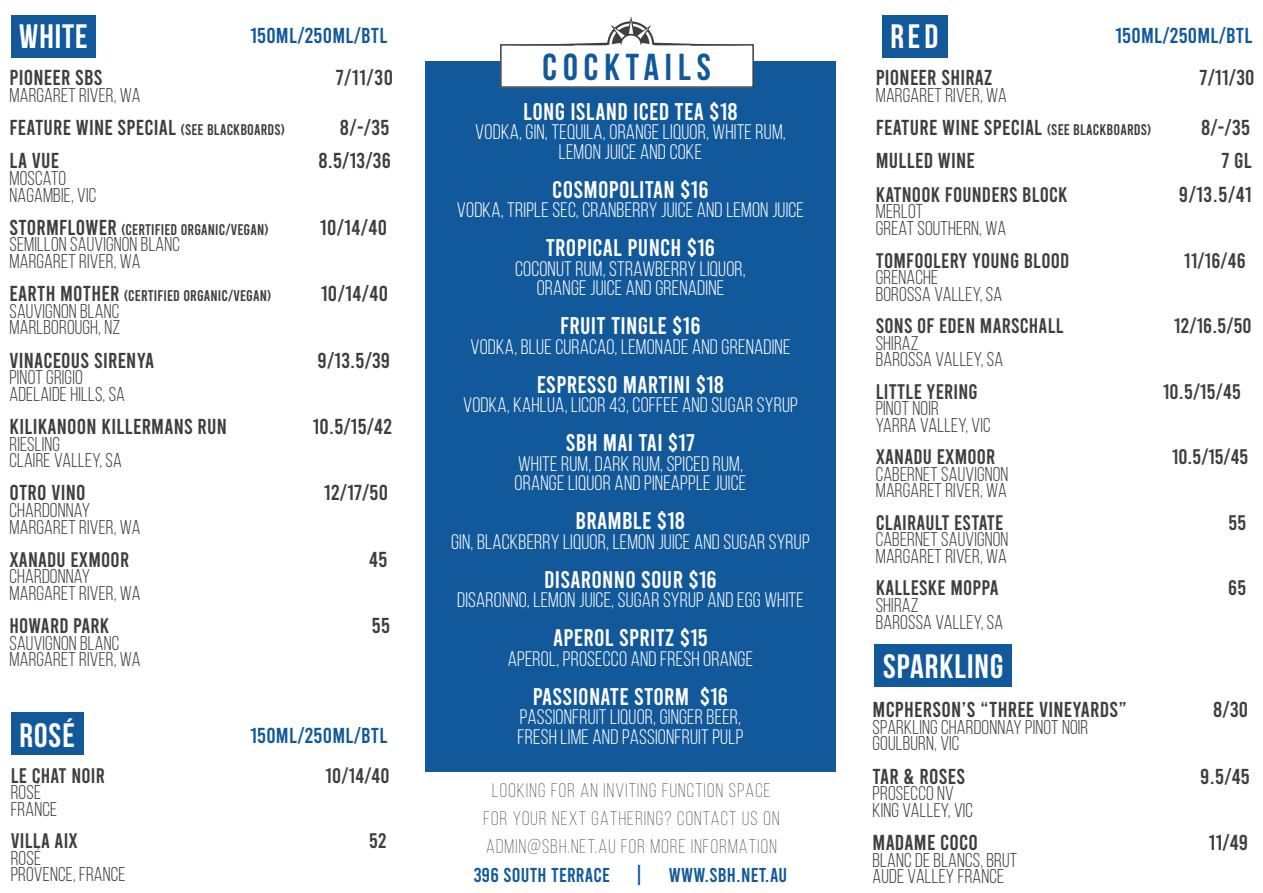
<style>
.page{position:relative;width:1263px;height:893px;background:#fff}
.page>*{position:absolute;margin:0;border:0;box-sizing:border-box;transform-origin:0 0}
.t1{font:700 37.5px "Bebas Neue";letter-spacing:.16em;color:#12599b}
.t2{font:700 33.9px "Bebas Neue";letter-spacing:.03em;color:#fff}
.t3{font:24px "Bebas";letter-spacing:.01em;color:#fff}
.t4{font:21.6px "Bebas";letter-spacing:.01em;color:#3e3e3f}
.t5{font:21.6px "Bebas";letter-spacing:.01em;color:#12599b}
.t6{font:21px/19.5px "Bebas Neue";letter-spacing:.01em;color:#fff;text-align:center}
.t7{font:21px "Bebas";letter-spacing:.01em;color:#3e3e3f}
.t8{font:19.95px/16.6px "Bebas Neue";letter-spacing:.01em;color:#3e3e3f}
.t9{font:19.95px "Bebas";letter-spacing:.01em;color:#12599b}
.t10{font:300 19.5px/27.8px "Bebas Neue";letter-spacing:.065em;color:#202427;text-align:center}
.t11{font:15.45px "Bebas";letter-spacing:.01em;color:#3e3e3f}
.s1{font-size:15.45px}
.s2{font-size:21.6px}
</style>
<div class="page">
<div style="left:425px;top:62px;width:410px;height:710px;background:#12599b"></div>
<div style="left:12px;top:16px;width:84px;height:42px;background:#12599b"></div>
<div style="left:883px;top:16px;width:65px;height:42px;background:#12599b"></div>
<div style="left:874px;top:645px;width:138px;height:42px;background:#12599b"></div>
<div style="left:11px;top:712px;width:72px;height:42px;background:#12599b"></div>
<svg style="left:499px;top:16px;width:256px;height:72px"></svg>
<h2 class="t2" style="left:19px;top:18px;width:70px">WHITE</h2>
<h2 class="t2" style="left:890px;top:18px;width:49px">RED</h2>
<p class="t4" style="left:9px;top:67px;width:95px">PIONEER SBS</p>
<p class="t4" style="left:336px;top:67px;width:59px">7/11/30</p>
<p class="t8" style="left:9px;top:87px;width:133px">MARGARET RIVER, WA</p>
<p class="t4" style="left:9px;top:117px;width:277px">FEATURE WINE SPECIAL <span class="s1">(SEE BLACKBOARDS)</span></p>
<p class="t4" style="left:340px;top:117px;width:51px">8/-/35</p>
<p class="t4" style="left:9px;top:150px;width:51px">LA VUE</p>
<p class="t4" style="left:318px;top:150px;width:74px">8.5/13/36</p>
<p class="t8" style="left:9px;top:170px;width:88px">MOSCATO<br>NAGAMBIE, VIC</p>
<p class="t11" style="left:9px;top:222px;width:260px"><span class="s2">STORMFLOWER</span> (CERTIFIED ORGANIC/VEGAN)</p>
<p class="t4" style="left:320px;top:216px;width:69px">10/14/40</p>
<p class="t8" style="left:9px;top:236px;width:172px">SEMILLON SAUVIGNON BLANC<br>MARGARET RIVER, WA</p>
<p class="t11" style="left:9px;top:288px;width:263px"><span class="s2">EARTH MOTHER</span> (CERTIFIED ORGANIC/VEGAN)</p>
<p class="t4" style="left:321px;top:283px;width:69px">10/14/40</p>
<p class="t8" style="left:9px;top:302px;width:112px">SAUVIGNON BLANC<br>MARLBOROUGH, NZ</p>
<p class="t4" style="left:9px;top:349px;width:146px">VINACEOUS SIRENYA</p>
<p class="t4" style="left:318px;top:349px;width:74px">9/13.5/39</p>
<p class="t8" style="left:9px;top:369px;width:117px">PINOT GRIGIO<br>ADELAIDE HILLS, SA</p>
<p class="t4" style="left:9px;top:416px;width:219px">KILIKANOON KILLERMANS RUN</p>
<p class="t4" style="left:313px;top:416px;width:81px">10.5/15/42</p>
<p class="t8" style="left:9px;top:435px;width:114px">RIESLING<br>CLAIRE VALLEY, SA</p>
<p class="t4" style="left:9px;top:482px;width:78px">OTRO VINO</p>
<p class="t4" style="left:324px;top:482px;width:65px">12/17/50</p>
<p class="t8" style="left:9px;top:502px;width:133px">CHARDONNAY<br>MARGARET RIVER, WA</p>
<p class="t7" style="left:9px;top:549px;width:121px">XANADU EXMOOR</p>
<p class="t4" style="left:369px;top:548px;width:20px">45</p>
<p class="t8" style="left:9px;top:568px;width:133px">CHARDONNAY<br>MARGARET RIVER, WA</p>
<p class="t7" style="left:9px;top:615px;width:101px">HOWARD PARK</p>
<p class="t4" style="left:372px;top:615px;width:20px">55</p>
<p class="t8" style="left:9px;top:634px;width:133px">SAUVIGNON BLANC<br>MARGARET RIVER, WA</p>
<p class="t5" style="left:250px;top:25px;width:139px">150ML/250ML/BTL</p>
<p class="t5" style="left:1115px;top:25px;width:139px">150ML/250ML/BTL</p>
<h1 class="t1" style="left:543px;top:46px;width:170px">COCKTAILS</h1>
<p class="t4" style="left:876px;top:67px;width:118px">PIONEER SHIRAZ</p>
<p class="t4" style="left:1199px;top:67px;width:56px">7/11/30</p>
<p class="t8" style="left:876px;top:87px;width:133px">MARGARET RIVER, WA</p>
<p class="t4" style="left:876px;top:117px;width:277px">FEATURE WINE SPECIAL <span class="s1">(SEE BLACKBOARDS)</span></p>
<p class="t4" style="left:1201px;top:117px;width:50px">8/-/35</p>
<p class="t4" style="left:876px;top:150px;width:101px">MULLED WINE</p>
<p class="t4" style="left:1221px;top:150px;width:32px">7 GL</p>
<p class="t7" style="left:876px;top:184px;width:194px">KATNOOK FOUNDERS BLOCK</p>
<p class="t4" style="left:1179px;top:183px;width:74px">9/13.5/41</p>
<p class="t8" style="left:876px;top:203px;width:132px">MERLOT<br>GREAT SOUTHERN, WA</p>
<p class="t7" style="left:876px;top:250px;width:195px">TOMFOOLERY YOUNG BLOOD</p>
<p class="t7" style="left:1184px;top:250px;width:63px">11/16/46</p>
<p class="t8" style="left:876px;top:269px;width:128px">GRENACHE<br>BOROSSA VALLEY, SA</p>
<p class="t7" style="left:876px;top:315px;width:190px">SONS OF EDEN MARSCHALL</p>
<p class="t7" style="left:1174px;top:315px;width:79px">12/16.5/50</p>
<p class="t8" style="left:876px;top:334px;width:129px">SHIRAZ<br>BAROSSA VALLEY, SA</p>
<p class="t7" style="left:876px;top:381px;width:103px">LITTLE YERING</p>
<p class="t7" style="left:1163px;top:381px;width:79px">10.5/15/45</p>
<p class="t8" style="left:876px;top:400px;width:116px">PINOT NOIR<br>YARRA VALLEY, VIC</p>
<p class="t7" style="left:876px;top:446px;width:121px">XANADU EXMOOR</p>
<p class="t7" style="left:1172px;top:446px;width:78px">10.5/15/45</p>
<p class="t8" style="left:876px;top:466px;width:134px">CABERNET SAUVIGNON<br>MARGARET RIVER, WA</p>
<p class="t7" style="left:876px;top:512px;width:129px">CLAIRAULT ESTATE</p>
<p class="t7" style="left:1228px;top:512px;width:19px">55</p>
<p class="t8" style="left:876px;top:531px;width:134px">CABERNET SAUVIGNON<br>MARGARET RIVER, WA</p>
<p class="t7" style="left:876px;top:578px;width:124px">KALLESKE MOPPA</p>
<p class="t7" style="left:1228px;top:578px;width:19px">65</p>
<p class="t8" style="left:876px;top:597px;width:129px">SHIRAZ<br>BAROSSA VALLEY, SA</p>
<p class="t3" style="left:523px;top:99px;width:216px">LONG ISLAND ICED TEA $18</p>
<p class="t6" style="left:475px;top:122px;width:312px">VODKA, GIN, TEQUILA, ORANGE LIQUOR, WHITE RUM,<br>LEMON JUICE AND COKE</p>
<p class="t3" style="left:552px;top:177px;width:158px">COSMOPOLITAN $16</p>
<p class="t6" style="left:457px;top:200px;width:349px">VODKA, TRIPLE SEC, CRANBERRY JUICE AND LEMON JUICE</p>
<p class="t3" style="left:546px;top:236px;width:171px">TROPICAL PUNCH $16</p>
<p class="t6" style="left:515px;top:258px;width:232px">COCONUT RUM, STRAWBERRY LIQUOR,<br>ORANGE JUICE AND GRENADINE</p>
<p class="t3" style="left:560px;top:314px;width:142px">FRUIT TINGLE $16</p>
<p class="t6" style="left:470px;top:336px;width:321px">VODKA, BLUE CURACAO, LEMONADE AND GRENADINE</p>
<p class="t3" style="left:537px;top:372px;width:189px">ESPRESSO MARTINI $18</p>
<p class="t6" style="left:463px;top:395px;width:336px">VODKA, KAHLUA, LICOR 43, COFFEE AND SUGAR SYRUP</p>
<p class="t3" style="left:566px;top:431px;width:131px">SBH MAI TAI $17</p>
<p class="t6" style="left:515px;top:453px;width:233px;text-align:left">WHITE RUM, DARK RUM, SPICED RUM,<br>ORANGE LIQUOR AND PINEAPPLE JUICE</p>
<p class="t3" style="left:576px;top:509px;width:111px">BRAMBLE $18</p>
<p class="t6" style="left:451px;top:531px;width:360px">GIN, BLACKBERRY LIQUOR, LEMON JUICE AND SUGAR SYRUP</p>
<p class="t3" style="left:544px;top:567px;width:174px">DISARONNO SOUR $16</p>
<p class="t6" style="left:457px;top:590px;width:348px">DISARONNO, LEMON JUICE, SUGAR SYRUP AND EGG WHITE</p>
<p class="t3" style="left:553px;top:626px;width:156px">APEROL SPRITZ $15</p>
<p class="t6" style="left:508px;top:648px;width:247px">APEROL, PROSECCO AND FRESH ORANGE</p>
<p class="t3" style="left:533px;top:684px;width:197px">PASSIONATE STORM $16</p>
<p class="t6" style="left:517px;top:707px;width:227px;text-align:left">PASSIONFRUIT LIQUOR, GINGER BEER,<br>FRESH LIME AND PASSIONFRUIT PULP</p>
<h2 class="t2" style="left:883px;top:648px;width:122px">SPARKLING</h2>
<p class="t4" style="left:872px;top:699px;width:256px">MCPHERSON’S “THREE VINEYARDS”</p>
<p class="t4" style="left:1213px;top:699px;width:37px">8/30</p>
<p class="t8" style="left:872px;top:718px;width:217px">SPARKLING CHARDONNAY PINOT NOIR<br>GOULBURN, VIC</p>
<p class="t4" style="left:872px;top:765px;width:94px">TAR &amp; ROSES</p>
<p class="t4" style="left:1200px;top:765px;width:51px">9.5/45</p>
<p class="t8" style="left:872px;top:785px;width:102px">PROSECCO NV<br>KING VALLEY, VIC</p>
<p class="t4" style="left:872px;top:832px;width:107px">MADAME COCO</p>
<p class="t4" style="left:1209px;top:832px;width:41px">11/49</p>
<p class="t8" style="left:872px;top:851px;width:146px">BLANC DE BLANCS, BRUT<br>AUDE VALLEY FRANCE</p>
<h2 class="t2" style="left:20px;top:717px;width:57px">ROSÉ</h2>
<p class="t7" style="left:11px;top:765px;width:96px">LE CHAT NOIR</p>
<p class="t7" style="left:326px;top:765px;width:66px">10/14/40</p>
<p class="t8" style="left:11px;top:784px;width:48px">ROSÉ<br>FRANCE</p>
<p class="t7" style="left:11px;top:830px;width:69px">VILLA AIX</p>
<p class="t7" style="left:369px;top:830px;width:19px">52</p>
<p class="t8" style="left:11px;top:849px;width:116px">ROSÉ<br>PROVENCE, FRANCE</p>
<p class="t5" style="left:250px;top:725px;width:139px">150ML/250ML/BTL</p>
<p class="t10" style="left:483px;top:777px;width:298px">LOOKING FOR AN INVITING FUNCTION SPACE<br>FOR YOUR NEXT GATHERING? CONTACT US ON<br>ADMIN@SBH.NET.AU FOR MORE INFORMATION</p>
<p class="t9" style="left:474px;top:865px;width:138px">396 SOUTH TERRACE</p>
<p class="t9" style="left:635px;top:865px;width:9px">|</p>
<p class="t9" style="left:669px;top:865px;width:120px">WWW.SBH.NET.AU</p>
</div>
